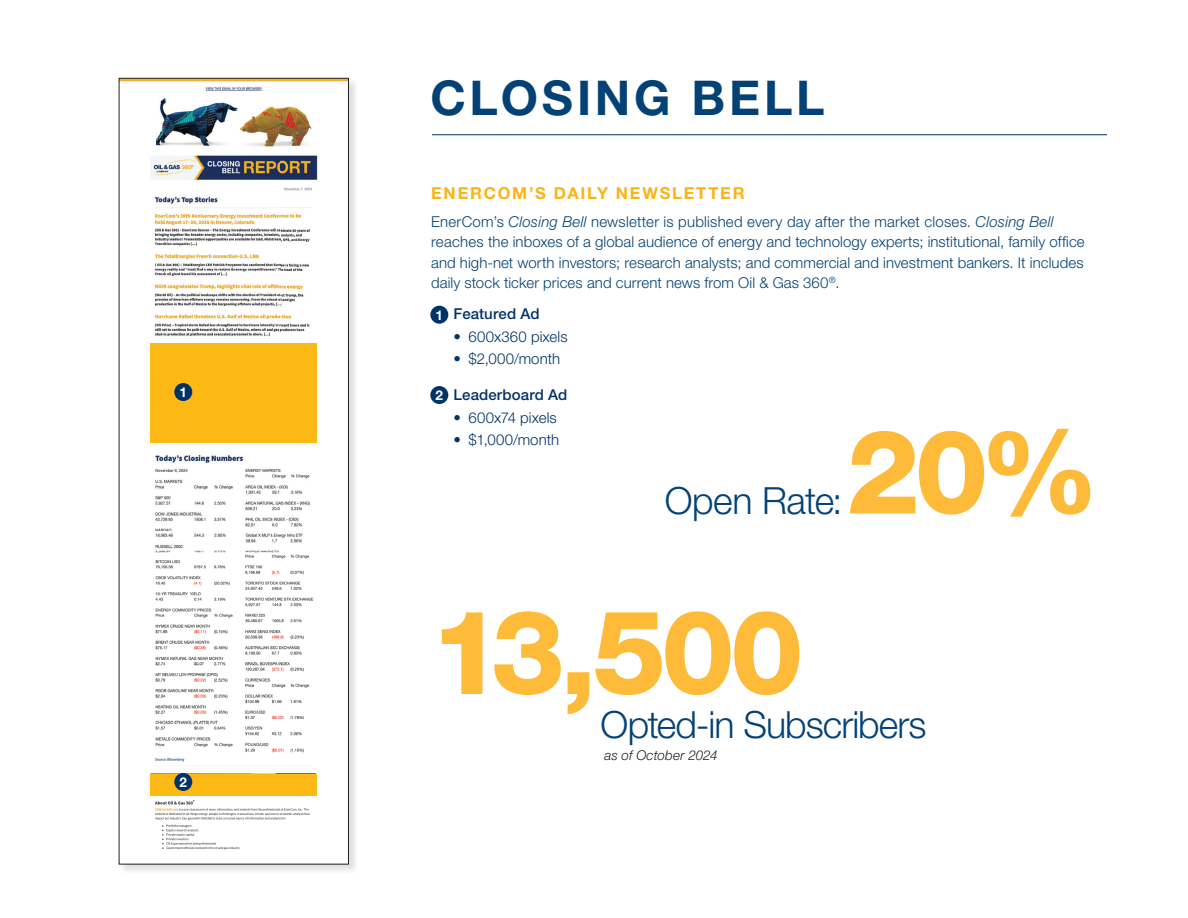
<style>
.page{position:relative;width:1188px;height:918px;background:#fff}
.page>*{position:absolute;margin:0;border:0;box-sizing:border-box;transform-origin:0 0}
.Body_copy{font:800 117px "Helvetica Neue LT Std";letter-spacing:-.045em;color:#fdbb39}
.Headline_1{font:700 48px "Helvetica Neue LT Std";letter-spacing:.075em;color:#044275}
.Body_copy-2{font:300 37.5px "Helvetica Neue LT Std";letter-spacing:-.025em;color:#044275}
.Subhead{font:700 16.5px "Helvetica Neue LT Std";letter-spacing:.11em;color:#fbb316}
.Body_copy-3{font:300 15px/20.2px "Helvetica Neue LT Std";letter-spacing:.005em;color:#044275}
.t1{font:300 15px "Helvetica Neue LT Std";letter-spacing:.005em;color:#003367}
.Price{font:500 15px "Helvetica Neue LT Std";letter-spacing:.01em;color:#003367}
.Body_copy-4{font:italic 300 13.5px "Helvetica Neue LT Std";color:#231f20}
.t2{font:700 13.5px "Helvetica Neue LT Std";color:#fff}
.s1{font-style:italic}
</style>
<div class="page">
<div style="left:118px;top:77px;width:241px;height:798px;background:#231f20;opacity:.15"></div>
<div style="left:119px;top:78px;width:229px;height:786px;background:#fff"></div>
<img style="left:150px;top:757px;width:167px;height:93px">
<img style="left:121px;top:80px;width:226px;height:257px">
<div style="left:150px;top:343px;width:167px;height:100px;background:#fcb814"></div>
<div style="left:150px;top:774px;width:167px;height:21px;background:#fcb814"></div>
<img style="left:155px;top:455px;width:159px;height:298px">
<div style="left:119px;top:78px;width:230px;height:786px;border:1px solid #231f20"></div>
<hr style="left:432px;top:135px;width:675px;height:1px;background:#003367">
<div style="left:174px;top:383px;width:18px;height:18px;background:#003367;border-radius:50%"></div>
<div style="left:430px;top:306px;width:18px;height:18px;background:#003367;border-radius:50%"></div>
<div style="left:430px;top:386px;width:18px;height:18px;background:#003367;border-radius:50%"></div>
<div style="left:174px;top:773px;width:18px;height:18px;background:#003367;border-radius:50%"></div>
<p class="t2" style="left:180px;top:384px;width:9px">1</p>
<p class="t2" style="left:180px;top:774px;width:9px">2</p>
<p class="Headline_1" style="left:430px;top:68px;width:395px">CLOSING BELL</p>
<p class="Subhead" style="left:431px;top:183px;width:315px">ENERCOM’S DAILY NEWSLETTER</p>
<p class="Body_copy-3" style="left:431px;top:211px;width:655px">EnerCom’s <span class="s1">Closing Bell</span> newsletter is published every day after the market closes. <span class="s1">Closing Bell </span>reaches the inboxes of a global audience of energy and technology experts; institutional, family office and high-net worth investors; research analysts; and commercial and investment bankers. It includes daily stock ticker prices and current news from Oil &amp; Gas 360<sup>®</sup>.</p>
<p class="Price" style="left:454px;top:305px;width:87px">Featured Ad</p>
<p class="t1" style="left:454px;top:327px;width:116px">• 600x360 pixels</p>
<p class="t1" style="left:454px;top:350px;width:108px">• $2,000/month</p>
<p class="Price" style="left:454px;top:386px;width:115px">Leaderboard Ad</p>
<p class="t1" style="left:454px;top:408px;width:105px">• 600x74 pixels</p>
<p class="t1" style="left:454px;top:431px;width:107px">• $1,000/month</p>
<p class="t2" style="left:436px;top:306px;width:9px">1</p>
<p class="t2" style="left:436px;top:387px;width:9px">2</p>
<p class="Body_copy" style="left:846px;top:402px;width:254px">20%</p>
<p class="Body_copy-2" style="left:665px;top:478px;width:179px">Open Rate:</p>
<p class="Body_copy" style="left:430px;top:583px;width:376px">13,500</p>
<p class="Body_copy-2" style="left:601px;top:701px;width:328px">Opted-in Subscribers</p>
<p class="Body_copy-4" style="left:604px;top:747px;width:115px">as of October 2024</p>
</div>
